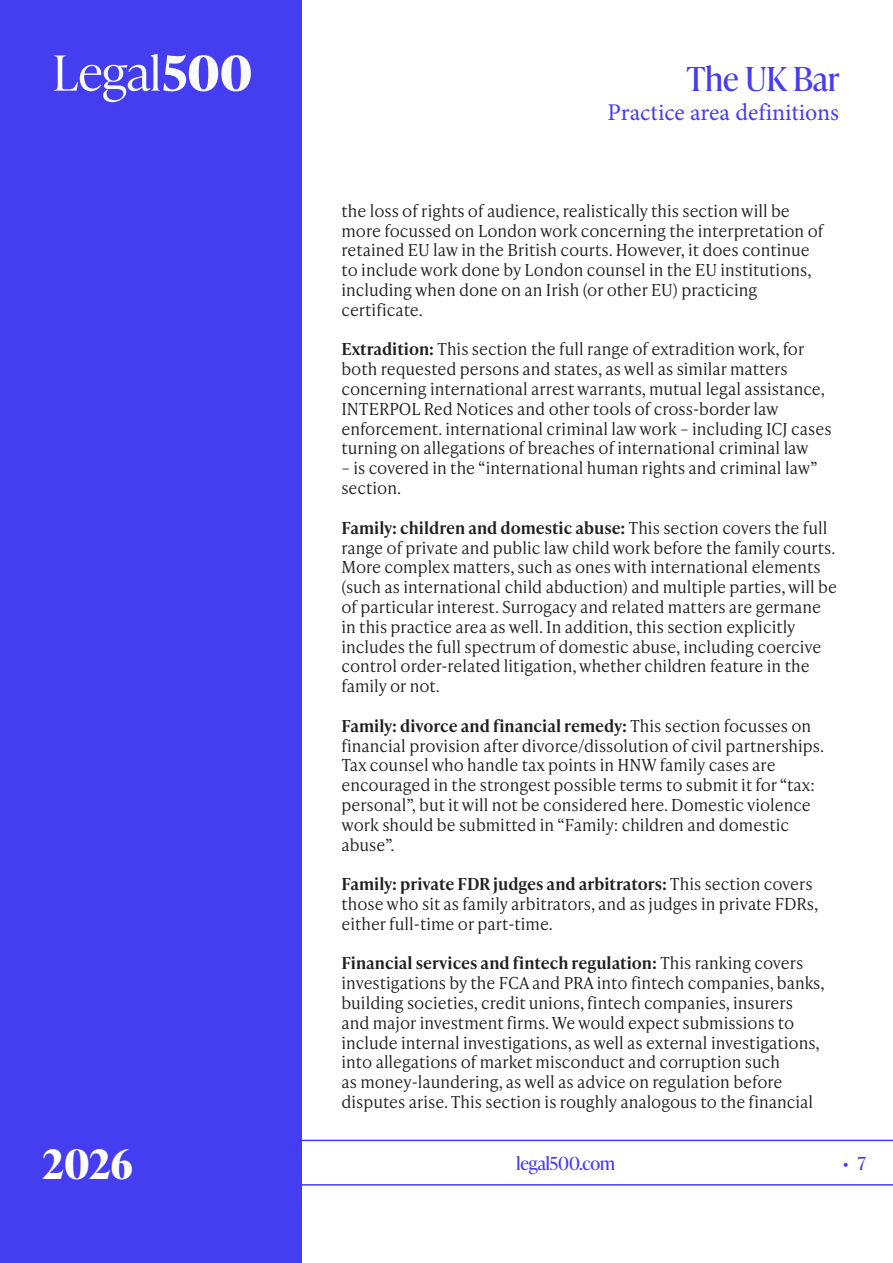
<style>
.page{position:relative;width:893px;height:1263px;background:#fff}
.page>*{position:absolute;margin:0;border:0;box-sizing:border-box;transform-origin:0 0}
.t1{font:700 40.5px "Ivy Presto Headline";color:#fff}
.t2{font:33px "Ivy Presto Headline";color:#453df0}
.t3{font:24px "Minion Pro";color:#453df0}
.t4{font:18px "Ivy Presto Headline";color:#453df0}
.Bodytext{font:300 16.5px/19.8px "Ivy Presto Text";color:#231f20}
.s1{font-weight:600}
</style>
<div class="page">
<svg style="left:302px;top:1140px;width:591px;height:45px"></svg>
<div style="left:0;top:0;width:302px;height:1263px;background:#453df0"></div>
<svg style="left:54px;top:54px;width:197px;height:48px"></svg>
<h2 class="t2" style="left:687px;top:56px;width:154px">The UK Bar</h2>
<h3 class="t3" style="left:607px;top:96px;width:233px">Practice area definitions</h3>
<p class="Bodytext" style="left:341px;top:200px;width:483px">the loss of rights of audience, realistically this section will be more focussed on London work concerning the interpretation of retained EU law in the British courts. However, it does continue to include work done by London counsel in the EU institutions, including when done on an Irish (or other EU) practicing certificate.</p>
<p class="Bodytext" style="left:341px;top:339px;width:492px"><span class="s1">Extradition:</span> This section the full range of extradition work, for both requested persons and states, as well as similar matters concerning international arrest warrants, mutual legal assistance, INTERPOL Red Notices and other tools of cross-border law enforcement. international criminal law work – including ICJ cases turning on allegations of breaches of international criminal law</p>
<p class="Bodytext" style="left:341px;top:458px;width:478px">– is covered in the “international human rights and criminal law” section.</p>
<p class="Bodytext" style="left:341px;top:517px;width:497px"><span class="s1">Family: children and domestic abuse:</span> This section covers the full range of private and public law child work before the family courts.<br>More complex matters, such as ones with international elements (such as international child abduction) and multiple parties, will be of particular interest. Surrogacy and related matters are germane in this practice area as well. In addition, this section explicitly includes the full spectrum of domestic abuse, including coercive control order-related litigation, whether children feature in the family or not.</p>
<p class="Bodytext" style="left:341px;top:715px;width:484px"><span class="s1">Family: divorce and financial remedy:</span> This section focusses on financial provision after divorce/dissolution of civil partnerships.<br>Tax counsel who handle tax points in HNW family cases are encouraged in the strongest possible terms to submit it for “tax: personal”, but it will not be considered here. Domestic violence work should be submitted in “Family: children and domestic abuse”.</p>
<p class="Bodytext" style="left:341px;top:873px;width:478px"><span class="s1">Family: private FDR judges and arbitrators:</span> This section covers those who sit as family arbitrators, and as judges in private FDRs, either full-time or part-time.</p>
<p class="Bodytext" style="left:341px;top:953px;width:485px"><span class="s1">Financial services and fintech regulation:</span> This ranking covers investigations by the FCA and PRA into fintech companies, banks, building societies, credit unions, fintech companies, insurers and major investment firms. We would expect submissions to include internal investigations, as well as external investigations, into allegations of market misconduct and corruption such<br>as money-laundering, as well as advice on regulation before disputes arise. This section is roughly analogous to the financial</p>
<h1 class="t1" style="left:43px;top:1135px;width:92px">2026</h1>
<p class="t4" style="left:516px;top:1150px;width:100px">legal500.com</p>
<p class="t4" style="left:843px;top:1150px;width:25px">• 7</p>
</div>
